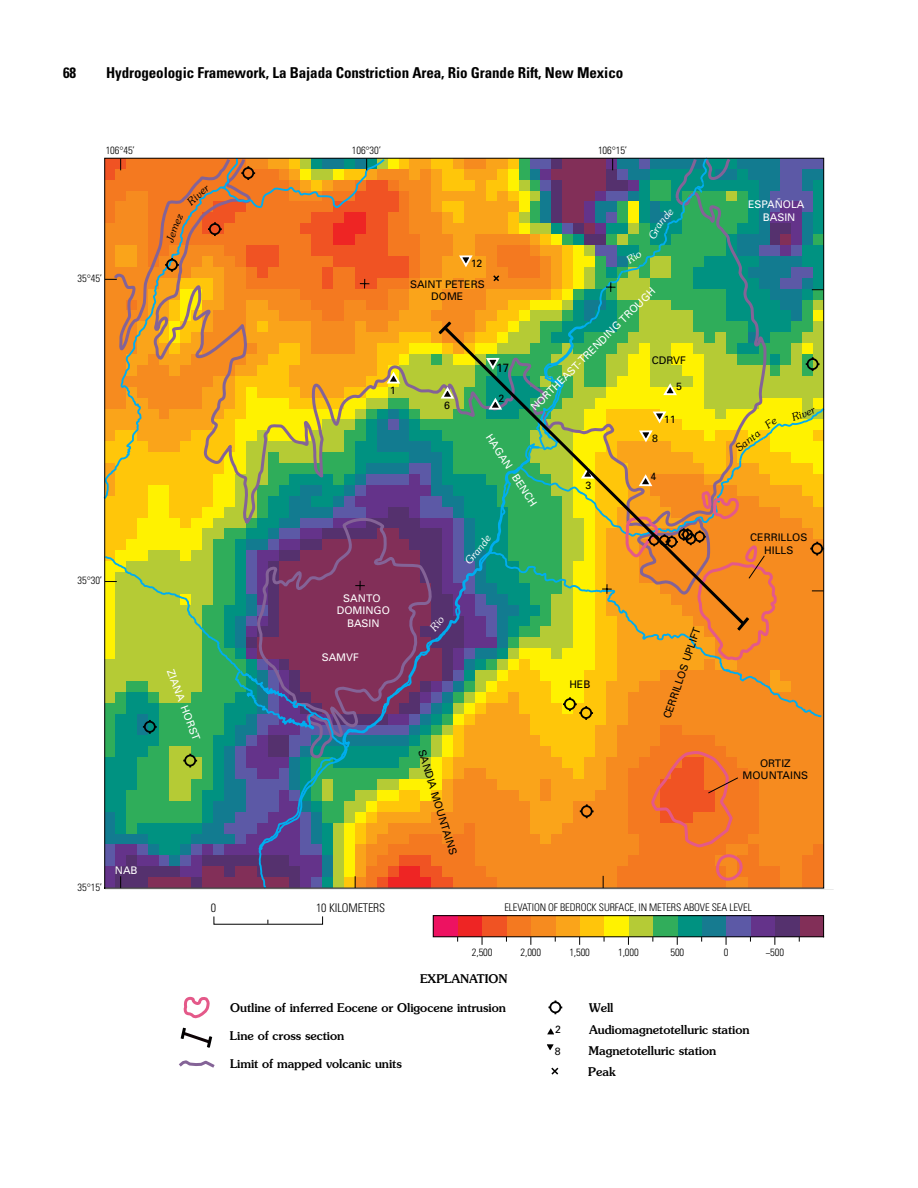
<style>
.page{position:relative;width:918px;height:1188px;background:#fff}
.page>*{position:absolute;margin:0;border:0;box-sizing:border-box;transform-origin:0 0}
.t1{font:700 condensed 15px "Univers";letter-spacing:-.005em;color:#000}
.t2{font:500 12px/21px "Souvenir";color:#000}
.t3{font:300 condensed 12px "Univers";letter-spacing:-.01em;color:#000}
.t4{font:12px "Univers";color:#000}
.t5{font:300 condensed 10.5px "Univers";letter-spacing:-.01em;color:#000}
.t6{font:10.5px/12.6px "Univers";color:#000;text-align:center}
.t7{font:10.5px/12.6px "Univers";color:#fff;text-align:center}
.t8{font:10.5px "Univers";color:#010000}
</style>
<div class="page">
<div style="left:799px;top:916px;width:25px;height:21px;background:#822f58"></div>
<div style="left:775px;top:916px;width:24px;height:21px;background:#55316e"></div>
<div style="left:750px;top:916px;width:25px;height:21px;background:#64338a"></div>
<div style="left:726px;top:916px;width:24px;height:21px;background:#5c59a6"></div>
<div style="left:702px;top:916px;width:24px;height:21px;background:#167b90"></div>
<div style="left:677px;top:916px;width:25px;height:21px;background:#009281"></div>
<div style="left:653px;top:916px;width:24px;height:21px;background:#31ad5b"></div>
<div style="left:628px;top:916px;width:25px;height:21px;background:#b5cb36"></div>
<div style="left:604px;top:916px;width:24px;height:21px;background:#fff200"></div>
<div style="left:580px;top:916px;width:24px;height:21px;background:#ffc50b"></div>
<div style="left:555px;top:916px;width:25px;height:21px;background:#faa41a"></div>
<div style="left:531px;top:916px;width:24px;height:21px;background:#f68b1f"></div>
<div style="left:506px;top:916px;width:25px;height:21px;background:#f47920"></div>
<div style="left:482px;top:916px;width:24px;height:21px;background:#f05323"></div>
<div style="left:458px;top:916px;width:24px;height:21px;background:#ee2524"></div>
<div style="left:433px;top:916px;width:25px;height:21px;background:#ed1261"></div>
<div style="left:433px;top:915px;width:391px;height:22px;border:1px solid #000"></div>
<svg style="left:548px;top:1000px;width:14px;height:14px"></svg>
<svg style="left:551px;top:1067px;width:8px;height:8px"></svg>
<svg style="left:547px;top:1028px;width:7px;height:22px"></svg>
<svg style="left:179px;top:1060px;width:36px;height:8px"></svg>
<svg style="left:180px;top:996px;width:33px;height:52px"></svg>
<svg style="left:103px;top:157px;width:723px;height:733px;background:#a99241"></svg>
<p class="t1" style="left:63px;top:63px;width:15px">68</p>
<p class="t1" style="left:106px;top:63px;width:519px">Hydrogeologic Framework, La Bajada Constriction Area, Rio Grande Rift, New Mexico</p>
<p class="t5" style="left:106px;top:144px;width:31px">106°45’</p>
<p class="t5" style="left:78px;top:272px;width:26px">35°45’</p>
<p class="t5" style="left:78px;top:574px;width:26px">35°30’</p>
<p class="t5" style="left:78px;top:881px;width:26px">35°15’</p>
<p class="t7" style="left:115px;top:864px;width:24px">NAB</p>
<p class="t7" style="left:176px;top:668px;width:76px;rotate:69deg">ZIANA HORST</p>
<p class="t5" style="left:352px;top:144px;width:31px">106°30’</p>
<p class="t5" style="left:598px;top:144px;width:31px">106°15’</p>
<p class="t6" style="left:390px;top:384px;width:7px">1</p>
<p class="t6" style="left:471px;top:257px;width:13px">12</p>
<p class="t6" style="left:410px;top:277px;width:76px">SAINT PETERS<br>DOME</p>
<p class="t6" style="left:444px;top:399px;width:7px">6</p>
<p class="t4" style="left:496px;top:360px;width:15px">17</p>
<p class="t6" style="left:498px;top:392px;width:7px">2</p>
<p class="t7" style="left:528px;top:404px;width:172px;rotate:-45deg">NORTHEAST-TRENDING TROUGH</p>
<p class="t6" style="left:652px;top:354px;width:36px">CDRVF</p>
<p class="t6" style="left:676px;top:379px;width:7px">5</p>
<p class="t6" style="left:664px;top:413px;width:13px">11</p>
<p class="t7" style="left:494px;top:432px;width:86px;rotate:57deg">HAGAN BENCH</p>
<p class="t6" style="left:585px;top:478px;width:7px">3</p>
<p class="t6" style="left:652px;top:432px;width:7px">8</p>
<p class="t6" style="left:651px;top:470px;width:7px">4</p>
<p class="t7" style="left:337px;top:592px;width:55px">SANTO<br>DOMINGO<br>BASIN</p>
<p class="t7" style="left:322px;top:651px;width:39px">SAMVF</p>
<p class="t6" style="left:428px;top:748px;width:111px;rotate:73deg">SANDIA MOUNTAINS</p>
<p class="t6" style="left:569px;top:677px;width:22px">HEB</p>
<p class="t6" style="left:660px;top:716px;width:97px;rotate:-71deg">CERRILLOS UPLIFT</p>
<p class="t7" style="left:748px;top:198px;width:58px">ESPAÑOLA<br>BASIN</p>
<p class="t6" style="left:750px;top:531px;width:59px">CERRILLOS<br>HILLS</p>
<p class="t6" style="left:743px;top:757px;width:67px">ORTIZ<br>MOUNTAINS</p>
<p class="t3" style="left:211px;top:901px;width:7px">0</p>
<p class="t3" style="left:316px;top:901px;width:71px">10 KILOMETERS</p>
<p class="t5" style="left:504px;top:901px;width:249px">ELEVATION OF BEDROCK SURFACE, IN METERS ABOVE SEA LEVEL</p>
<p class="t5" style="left:472px;top:946px;width:22px">2,500</p>
<p class="t5" style="left:521px;top:946px;width:22px">2,000</p>
<p class="t5" style="left:569px;top:946px;width:22px">1,500</p>
<p class="t5" style="left:618px;top:946px;width:22px">1,000</p>
<p class="t5" style="left:670px;top:946px;width:15px">500</p>
<p class="t5" style="left:724px;top:946px;width:6px">0</p>
<p class="t2" style="left:420px;top:968px;width:89px">EXPLANATION</p>
<p class="t2" style="left:230px;top:997px;width:277px">Outline of inferred Eocene or Oligocene intrusion</p>
<p class="t2" style="left:230px;top:1025px;width:116px">Line of cross section</p>
<p class="t2" style="left:230px;top:1053px;width:173px">Limit of mapped volcanic units</p>
<p class="t8" style="left:555px;top:1023px;width:7px">2</p>
<p class="t8" style="left:555px;top:1045px;width:7px">8</p>
<p class="t2" style="left:589px;top:997px;width:26px">Well</p>
<p class="t2" style="left:588px;top:1019px;width:163px">Audiomagnetotelluric station<br>Magnetotelluric station<br>Peak</p>
<p class="t5" style="left:766px;top:946px;width:20px">−500</p>
</div>
